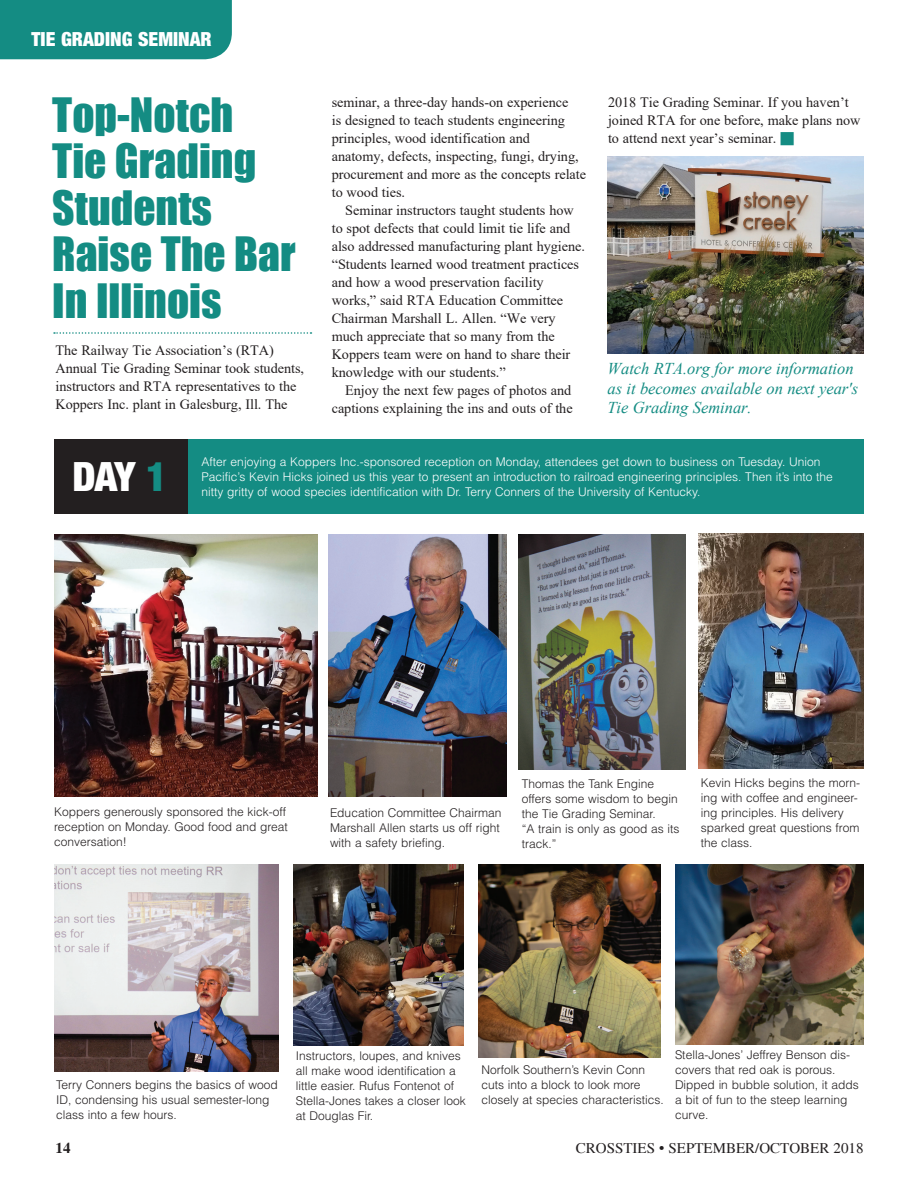
<style>
.page{position:relative;width:918px;height:1188px;background:#fff}
.page>*{position:absolute;margin:0;border:0;box-sizing:border-box;transform-origin:0 0}
.t1{font:43.5px/46.5px "Impact";color:#148c83}
.t2{font:900 condensed 40.5px "Helvetica Neue";color:#fff}
.t3{font:900 condensed 19.5px "Helvetica Neue";color:#fff}
.t4{font:italic 16.5px/19.5px "Times New Roman";letter-spacing:-.005em;color:#148c83}
.t5{font:15px "Times";color:#231f20}
.t6{font:700 15px "Times";color:#231f20}
.t7{font:14.25px/18px "Times New Roman";letter-spacing:-.005em;color:#231f20}
.t8{font:300 12px/15px "Helvetica";color:#231f20}
.t9{font:300 12px/15px "Helvetica";color:#fff}
.s1{color:#148c83}
</style>
<div class="page">
<div style="left:183px;top:440px;width:681px;height:74px;background:#148c83"></div>
<div style="left:54px;top:440px;width:133px;height:74px;background:#231f20"></div>
<img style="left:54px;top:534px;width:263px;height:262px">
<img style="left:699px;top:533px;width:165px;height:235px">
<img style="left:329px;top:534px;width:178px;height:262px">
<img style="left:518px;top:534px;width:168px;height:235px">
<div style="left:0;top:0;width:232px;height:59px;background:#148c83"></div>
<img style="left:54px;top:864px;width:225px;height:208px">
<img style="left:293px;top:864px;width:171px;height:181px">
<img style="left:478px;top:864px;width:183px;height:193px">
<img style="left:675px;top:864px;width:189px;height:180px">
<img style="left:608px;top:157px;width:256px;height:197px">
<svg style="left:54px;top:332px;width:257px;height:2px"></svg>
<h3 class="t3" style="left:32px;top:27px;width:182px">TIE GRADING SEMINAR</h3>
<h1 class="t1" style="left:52px;top:91px;width:245px">Top-Notch<br>Tie Grading<br>Students<br>Raise The Bar<br>In Illinois</h1>
<p class="t7" style="left:56px;top:340px;width:250px">The Railway Tie Association’s (RTA)<br>Annual Tie Grading Seminar took students, instructors and RTA representatives to the Koppers Inc. plant in Galesburg, Ill. The</p>
<p class="t7" style="left:332px;top:93px;width:256px">seminar, a three-day hands-on experience<br>is designed to teach students engineering principles, wood identification and<br>anatomy, defects, inspecting, fungi, drying, procurement and more as the concepts relate to wood ties.</p>
<p class="t7" style="left:332px;top:201px;width:255px;text-indent:13px">Seminar instructors taught students how to spot defects that could limit tie life and also addressed manufacturing plant hygiene. “Students learned wood treatment practices and how a wood preservation facility works,” said RTA Education Committee Chairman Marshall L. Allen. “We very much appreciate that so many from the Koppers team were on hand to share their knowledge with our students.”</p>
<p class="t7" style="left:332px;top:381px;width:242px;text-align:right">Enjoy the next few pages of photos and captions explaining the ins and outs of the</p>
<p class="t7" style="left:608px;top:93px;width:254px">2018 Tie Grading Seminar. If you haven’t joined RTA for one before, make plans now to attend next year’s seminar. <span class="s1">■</span></p>
<p class="t4" style="left:608px;top:359px;width:252px">Watch RTA.org for more information as it becomes available on next year's<br>Tie Grading Seminar.</p>
<h2 class="t2" style="left:72px;top:452px;width:96px">DAY <span class="s1">1</span></h2>
<p class="t9" style="left:202px;top:454px;width:633px">After enjoying a Koppers Inc.-sponsored reception on Monday, attendees get down to business on Tuesday. Union<br>Pacific’s Kevin Hicks joined us this year to present an introduction to railroad engineering principles. Then it’s into the</p>
<p class="t9" style="left:202px;top:484px;width:500px">nitty gritty of wood species identification with Dr. Terry Conners of the University of Kentucky.</p>
<p class="t8" style="left:54px;top:804px;width:235px">Koppers generously sponsored the kick-off reception on Monday. Good food and great conversation!</p>
<p class="t8" style="left:330px;top:805px;width:173px">Education Committee Chairman<br>Marshall Allen starts us off right with a safety briefing.</p>
<p class="t8" style="left:522px;top:776px;width:159px">Thomas the Tank Engine offers some wisdom to begin the Tie Grading Seminar.<br>“A train is only as good as its track.”</p>
<p class="t8" style="left:701px;top:775px;width:161px">Kevin Hicks begins the morn&shy;ing with coffee and engineer&shy;ing principles. His delivery sparked great questions from the class.</p>
<p class="t8" style="left:56px;top:1077px;width:223px">Terry Conners begins the basics of wood<br>ID, condensing his usual semester-long class into a few hours.</p>
<p class="t8" style="left:296px;top:1048px;width:172px">Instructors, loupes, and knives all make wood identification a little easier. Rufus Fontenot of<br>Stella-Jones takes a closer look at Douglas Fir.</p>
<p class="t8" style="left:481px;top:1062px;width:184px">Norfolk Southern’s Kevin Conn cuts into a block to look more closely at species characteristics.</p>
<p class="t8" style="left:675px;top:1047px;width:185px">Stella-Jones’ Jeffrey Benson dis&shy;covers that red oak is porous.<br>Dipped in bubble solution, it adds a bit of fun to the steep learning curve.</p>
<p class="t6" style="left:56px;top:1139px;width:16px">14</p>
<p class="t5" style="left:576px;top:1140px;width:289px">CROSSTIES • SEPTEMBER/OCTOBER 2018</p>
</div>
